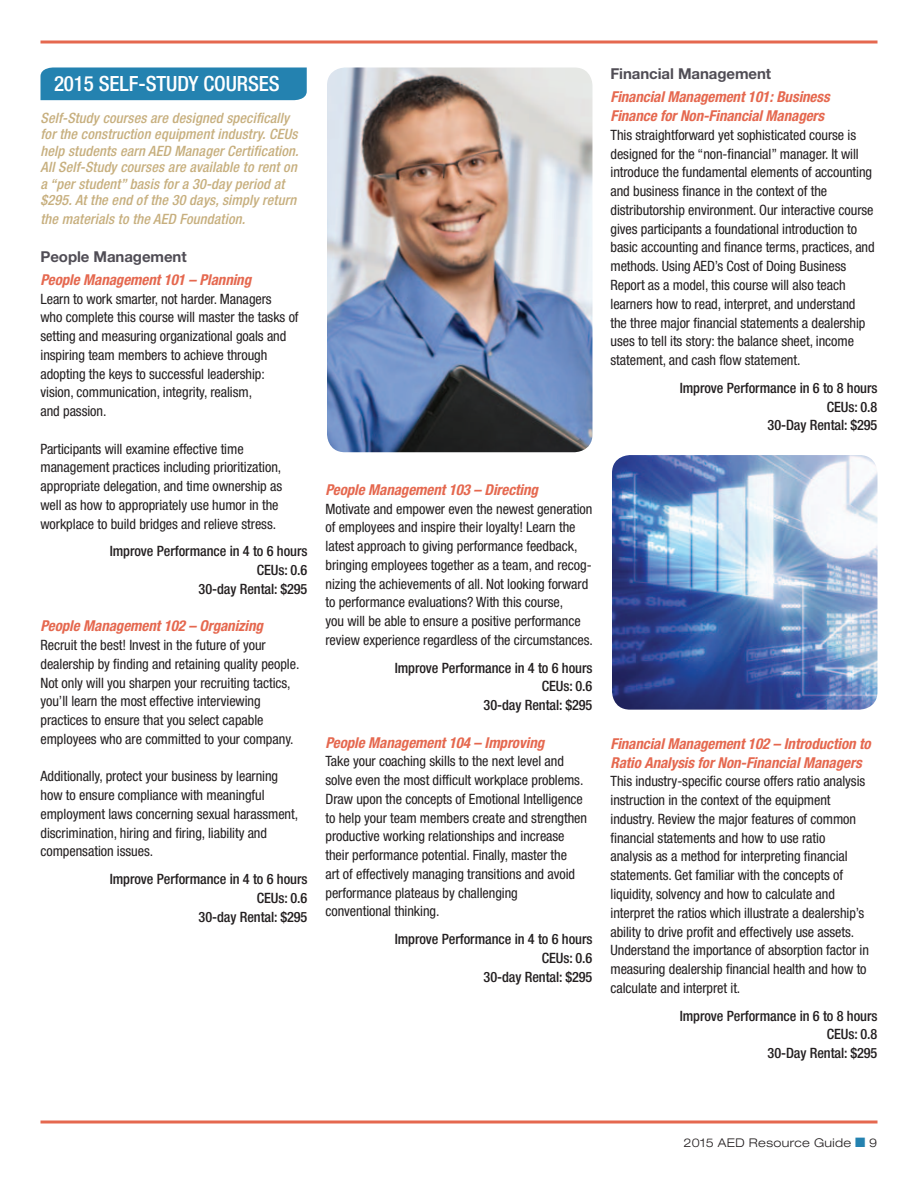
<style>
.page{position:relative;width:918px;height:1188px;background:#fff}
.page>*{position:absolute;margin:0;border:0;box-sizing:border-box;transform-origin:0 0}
.t1{font:500 condensed 21px "Helvetica Neue";letter-spacing:-.005em;color:#fff}
.t2{font:italic 700 condensed 15px/18.8px "Helvetica Neue";letter-spacing:-.005em;color:#e5684f}
.t3{font:700 15px "Helvetica Neue";letter-spacing:-.005em;color:#504d55}
.t4{font:condensed 14.25px/18.8px "Helvetica Neue";letter-spacing:-.005em;color:#231f20}
.t5{font:500 condensed 14.25px/18.8px "Helvetica Neue";letter-spacing:-.005em;color:#231f20;text-align:right}
.t6{font:italic 500 condensed 14.25px/16.5px "Helvetica Neue";letter-spacing:.01em;color:#c7af7e}
.t7{font:300 expanded 12px "Helvetica Neue";letter-spacing:.03em;color:#231f20}
.s1{color:#2482b0}
</style>
<div class="page">
<div style="left:40px;top:68px;width:267px;height:32px;background:#2482b0"></div>
<svg style="left:40px;top:1120px;width:838px;height:4px;background:#eb8d7a"></svg>
<svg style="left:40px;top:40px;width:838px;height:4px;background:#eb8d7a"></svg>
<img style="left:327px;top:68px;width:265px;height:384px">
<img style="left:612px;top:455px;width:266px;height:255px">
<h1 class="t1" style="left:54px;top:71px;width:227px">2015 SELF-STUDY COURSES</h1>
<p class="t6" style="left:40px;top:109px;width:260px">Self-Study courses are designed specifically for the construction equipment industry. CEUs help students earn AED Manager Certification.<br>All Self-Study courses are available to rent on a “per student” basis for a 30-day period at $295. At the end of the 30 days, simply return</p>
<p class="t6" style="left:40px;top:211px;width:206px">the materials to the AED Foundation.</p>
<p class="t3" style="left:40px;top:247px;width:148px">People Management</p>
<p class="t2" style="left:40px;top:270px;width:212px">People Management 101 – Planning</p>
<p class="t4" style="left:40px;top:289px;width:260px">Learn to work smarter, not harder. Managers<br>who complete this course will master the tasks of setting and measuring organizational goals and inspiring team members to achieve through adopting the keys to successful leadership: vision, communication, integrity, realism,<br>and passion.</p>
<p class="t4" style="left:40px;top:439px;width:243px">Participants will examine effective time management practices including prioritization, appropriate delegation, and time ownership as well as how to appropriately use humor in the workplace to build bridges and relieve stress.</p>
<p class="t5" style="left:110px;top:542px;width:199px">Improve Performance in 4 to 6 hours<br>CEUs: 0.6<br>30-day Rental: $295</p>
<p class="t2" style="left:40px;top:617px;width:224px">People Management 102 – Organizing</p>
<p class="t4" style="left:40px;top:636px;width:260px">Recruit the best! Invest in the future of your dealership by finding and retaining quality people.<br>Not only will you sharpen your recruiting tactics, you’ll learn the most effective interviewing practices to ensure that you select capable employees who are committed to your company.</p>
<p class="t4" style="left:40px;top:767px;width:259px">Additionally, protect your business by learning how to ensure compliance with meaningful employment laws concerning sexual harassment, discrimination, hiring and firing, liability and compensation issues.</p>
<p class="t5" style="left:110px;top:870px;width:199px">Improve Performance in 4 to 6 hours<br>CEUs: 0.6<br>30-day Rental: $295</p>
<p class="t2" style="left:326px;top:480px;width:214px">People Management 103 – Directing</p>
<p class="t4" style="left:326px;top:499px;width:269px">Motivate and empower even the newest generation of employees and inspire their loyalty! Learn the latest approach to giving performance feedback, bringing employees together as a team, and recog&shy;nizing the achievements of all. Not looking forward to performance evaluations? With this course,<br>you will be able to ensure a positive performance review experience regardless of the circumstances.</p>
<p class="t5" style="left:395px;top:658px;width:199px">Improve Performance in 4 to 6 hours<br>CEUs: 0.6<br>30-day Rental: $295</p>
<p class="t2" style="left:326px;top:733px;width:220px">People Management 104 – Improving</p>
<p class="t4" style="left:325px;top:752px;width:263px">Take your coaching skills to the next level and solve even the most difficult workplace problems.<br>Draw upon the concepts of Emotional Intelligence to help your team members create and strengthen productive working relationships and increase their performance potential. Finally, master the<br>art of effectively managing transitions and avoid performance plateaus by challenging conventional thinking.</p>
<p class="t5" style="left:395px;top:930px;width:199px">Improve Performance in 4 to 6 hours<br>CEUs: 0.6<br>30-day Rental: $295</p>
<p class="t3" style="left:610px;top:65px;width:162px">Financial Management</p>
<p class="t2" style="left:610px;top:88px;width:221px">Financial Management 101: Business<br>Finance for Non-Financial Managers</p>
<p class="t4" style="left:610px;top:125px;width:266px">This straightforward yet sophisticated course is designed for the “non-financial” manager. It will introduce the fundamental elements of accounting and business finance in the context of the distributorship environment. Our interactive course gives participants a foundational introduction to basic accounting and finance terms, practices, and methods. Using AED’s Cost of Doing Business Report as a model, this course will also teach learners how to read, interpret, and understand the three major financial statements a dealership uses to tell its story: the balance sheet, income statement, and cash flow statement.</p>
<p class="t5" style="left:680px;top:378px;width:199px">Improve Performance in 6 to 8 hours<br>CEUs: 0.8<br>30-Day Rental: $295</p>
<p class="t2" style="left:610px;top:734px;width:262px">Financial Management 102 – Introduction to<br>Ratio Analysis for Non-Financial Managers</p>
<p class="t4" style="left:610px;top:772px;width:260px">This industry-specific course offers ratio analysis instruction in the context of the equipment industry. Review the major features of common financial statements and how to use ratio analysis as a method for interpreting financial statements. Get familiar with the concepts of liquidity, solvency and how to calculate and interpret the ratios which illustrate a dealership’s ability to drive profit and effectively use assets.<br>Understand the importance of absorption factor in measuring dealership financial health and how to calculate and interpret it.</p>
<p class="t5" style="left:680px;top:1006px;width:199px">Improve Performance in 6 to 8 hours<br>CEUs: 0.8<br>30-Day Rental: $295</p>
<p class="t7" style="left:683px;top:1135px;width:195px">2015 AED Resource Guide <span class="s1">■</span> 9</p>
</div>
